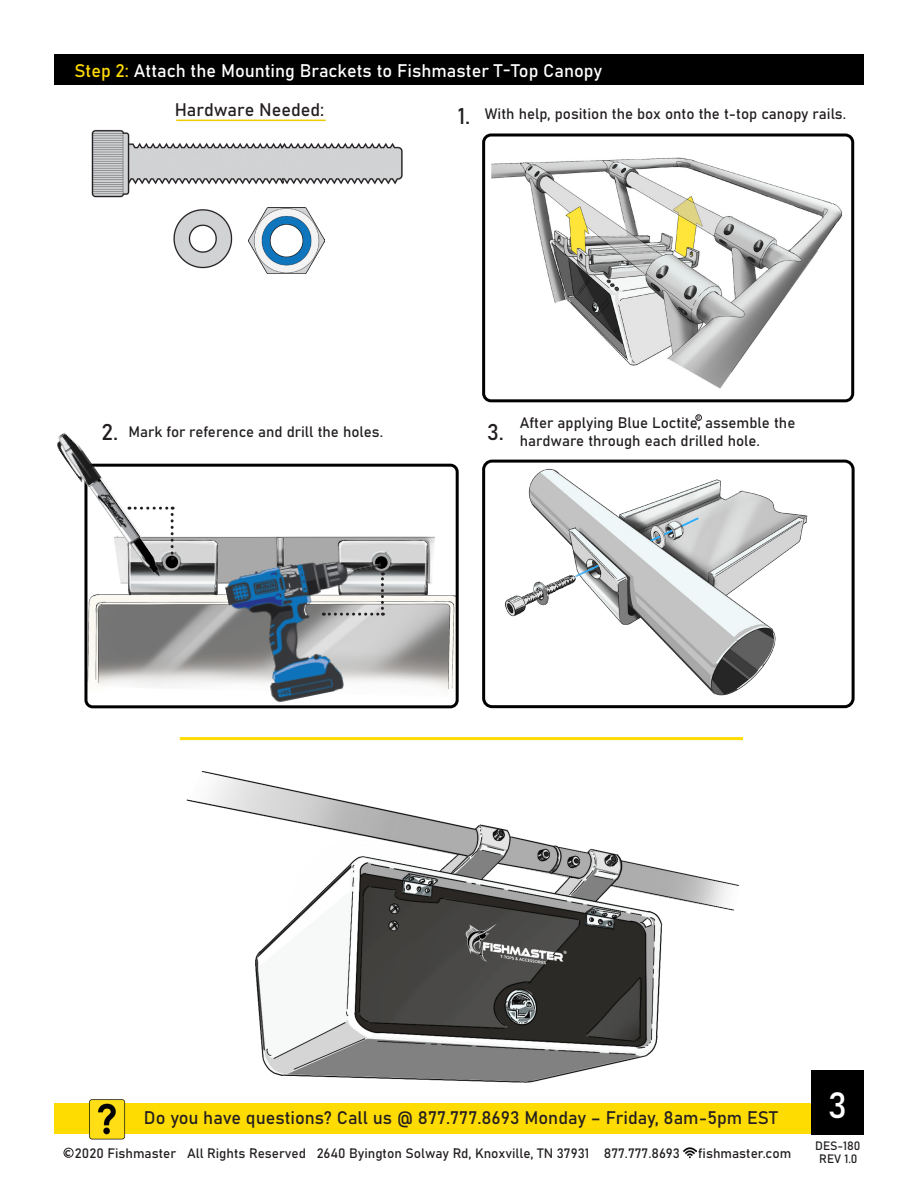
<style>
.page{position:relative;width:918px;height:1188px;background:#fff}
.page>*{position:absolute;margin:0;border:0;box-sizing:border-box;transform-origin:0 0}
.t1{font:36px "Bahnschrift";color:#fff}
.t2{font:22.5px "Bahnschrift";color:#231f20}
.t3{font:18px "Bahnschrift";color:#231f20}
.t4{font:18px "Bahnschrift";color:#fff}
.t5{font:15px/18px "Bahnschrift";color:#231f20}
.t6{font:500 13.8px "Futura PT";color:#231f20}
.t7{font:13.5px "Bahnschrift";color:#231f20}
.t8{font:12px/12.9px "Bahnschrift";color:#231f20;text-align:center}
.t9{font:6px "Lucida Sans Unicode";color:#231f20}
.s1{color:#ffdc01}
</style>
<div class="page">
<div style="left:54px;top:1103px;width:810px;height:31px;background:#ffdc01"></div>
<img style="left:89px;top:1099px;width:37px;height:41px">
<svg style="left:683px;top:1147px;width:13px;height:11px"></svg>
<div style="left:64px;top:1148px;width:9px;height:10px;border:1px solid #231f20;border-radius:50%"></div>
<img style="left:186px;top:771px;width:553px;height:312px">
<img style="left:505px;top:464px;width:346px;height:240px">
<div style="left:482px;top:460px;width:373px;height:248px;border:3px solid #000;border-radius:8px"></div>
<div style="left:54px;top:54px;width:810px;height:31px;background:#000"></div>
<img style="left:486px;top:138px;width:357px;height:260px">
<div style="left:482px;top:134px;width:372px;height:268px;border:3px solid #000;border-radius:7px"></div>
<hr style="left:176px;top:120px;width:150px;height:1px;background:#eccb02">
<img style="left:173px;top:212px;width:60px;height:57px">
<img style="left:249px;top:212px;width:75px;height:61px">
<img style="left:88px;top:468px;width:367px;height:236px">
<div style="left:84px;top:464px;width:375px;height:244px;border:3px solid #000;border-radius:7px"></div>
<div style="left:166px;top:556px;width:12px;height:12px;background:#000;border-radius:50%"></div>
<img style="left:92px;top:129px;width:189px;height:83px">
<img style="left:281px;top:143px;width:122px;height:69px">
<img style="left:57px;top:432px;width:110px;height:151px">
<img style="left:223px;top:547px;width:181px;height:161px">
<hr style="left:180px;top:737px;width:563px;height:3px;background:#ffdc01">
<svg style="left:129px;top:507px;width:45px;height:53px"></svg>
<svg style="left:323px;top:572px;width:61px;height:44px"></svg>
<div style="left:812px;top:1070px;width:52px;height:64px;background:#000"></div>
<svg style="left:696px;top:415px;width:6px;height:6px"></svg>
<p class="t4" style="left:74px;top:59px;width:529px"><span class="s1">Step 2:</span> Attach the Mounting Brackets to Fishmaster T-Top Canopy</p>
<p class="t3" style="left:175px;top:98px;width:151px">Hardware Needed:</p>
<p class="t2" style="left:458px;top:102px;width:14px">1.</p>
<p class="t5" style="left:485px;top:105px;width:363px">With help, position the box onto the t-top canopy rails.</p>
<p class="t9" style="left:697px;top:413px;width:5px">R</p>
<p class="t5" style="left:129px;top:423px;width:256px">Mark for reference and drill the holes.</p>
<p class="t5" style="left:520px;top:414px;width:277px">After applying Blue Loctite, assemble the hardware through each drilled hole.</p>
<p class="t2" style="left:101px;top:418px;width:18px">2.</p>
<p class="t2" style="left:487px;top:418px;width:19px">3.</p>
<p class="t3" style="left:144px;top:1106px;width:635px">Do you have questions? Call us @ 877.777.8693 Monday – Friday, 8am-5pm EST</p>
<p class="t6" style="left:65px;top:1143px;width:7px">c</p>
<p class="t7" style="left:75px;top:1145px;width:607px">2020 Fishmaster All Rights Reserved 2640 Byington Solway Rd, Knoxville, TN 37931 877.777.8693</p>
<p class="t7" style="left:698px;top:1145px;width:95px">fishmaster.com</p>
<p class="t1" style="left:828px;top:1082px;width:21px">3</p>
<p class="t8" style="left:815px;top:1140px;width:47px">DES-180<br>REV 1.0</p>
</div>
